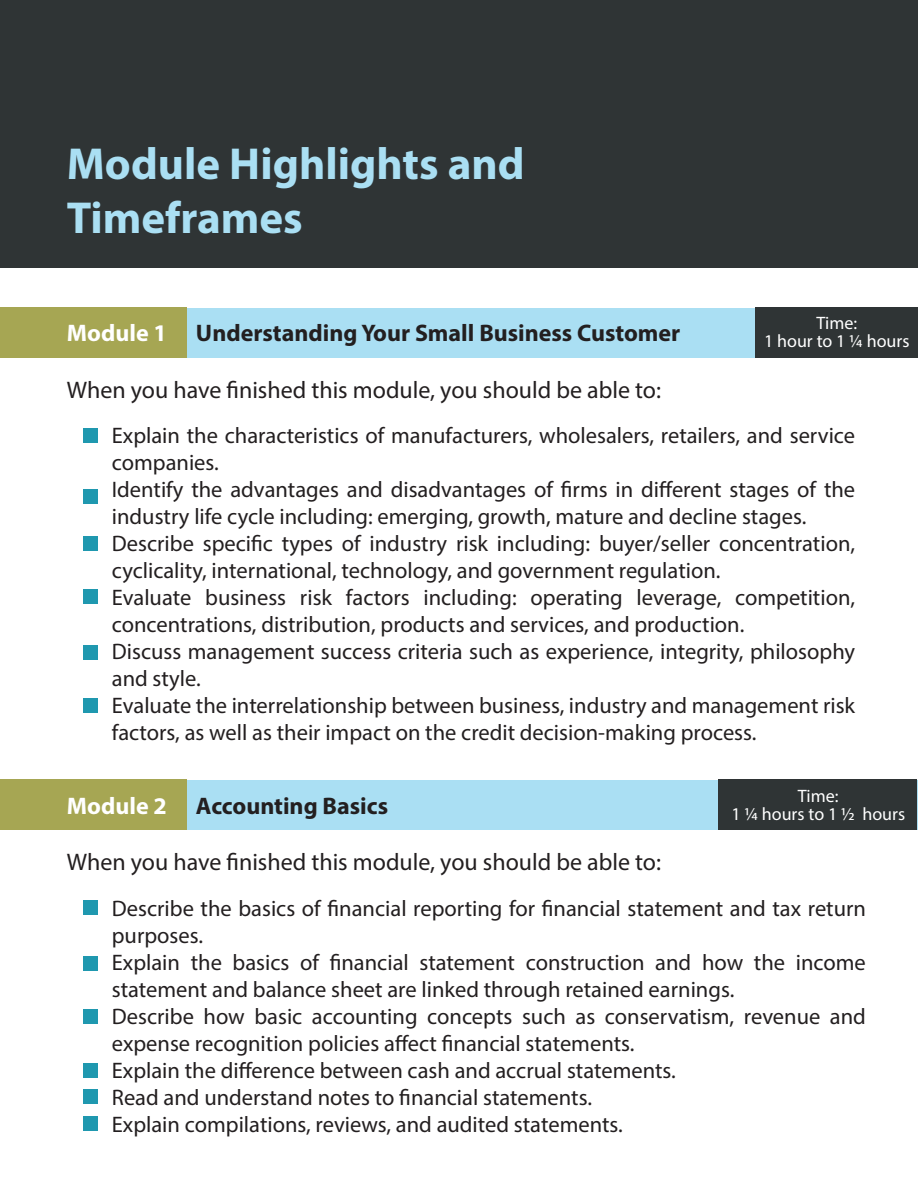
<style>
.page{position:relative;width:918px;height:1188px;background:#fff}
.page>*{position:absolute;margin:0;border:0;box-sizing:border-box;transform-origin:0 0}
.t1{font:700 45px/54px "Myriad Pro";color:#aadff3}
.t2{font:24px "Myriad Pro";color:#231f20}
.t3{font:700 24px "Myriad Pro";color:#231f20}
.t4{font:700 24px "Myriad Pro";color:#fff}
.t5{font:22.5px/27px "Myriad Pro";color:#231f20}
.t6{font:18px "Myriad Pro";color:#fff}
.s1{color:#fff}
</style>
<div class="page">
<div style="left:0;top:308px;width:918px;height:50px;background:#aadff3"></div>
<div style="left:83px;top:428px;width:15px;height:15px;background:#1f98af"></div>
<div style="left:83px;top:489px;width:15px;height:15px;background:#1f98af"></div>
<div style="left:83px;top:536px;width:15px;height:15px;background:#1f98af"></div>
<div style="left:83px;top:589px;width:15px;height:15px;background:#1f98af"></div>
<div style="left:83px;top:645px;width:15px;height:15px;background:#1f98af"></div>
<div style="left:83px;top:698px;width:15px;height:15px;background:#1f98af"></div>
<div style="left:755px;top:307px;width:163px;height:51px;background:#2f3435"></div>
<div style="left:0;top:307px;width:186px;height:51px;background:#a6a653"></div>
<div style="left:0;top:781px;width:918px;height:49px;background:#aadff3"></div>
<div style="left:718px;top:780px;width:198px;height:50px;background:#2f3435"></div>
<div style="left:0;top:780px;width:186px;height:50px;background:#a6a653"></div>
<div style="left:0;top:0;width:918px;height:268px;background:#2f3435"></div>
<div style="left:83px;top:900px;width:15px;height:15px;background:#1f98af"></div>
<div style="left:83px;top:956px;width:15px;height:15px;background:#1f98af"></div>
<div style="left:83px;top:1009px;width:15px;height:15px;background:#1f98af"></div>
<div style="left:83px;top:1063px;width:15px;height:15px;background:#1f98af"></div>
<div style="left:83px;top:1116px;width:15px;height:15px;background:#1f98af"></div>
<div style="left:83px;top:1089px;width:15px;height:15px;background:#1f98af"></div>
<h1 class="t1" style="left:67px;top:136px;width:459px">Module Highlights and<br>Timeframes</h1>
<p class="t6" style="left:817px;top:312px;width:42px">Time:</p>
<p class="t3" style="left:67px;top:318px;width:615px"><span class="s1">Module 1</span> Understanding Your Small Business Customer</p>
<p class="t6" style="left:764px;top:330px;width:147px">1 hour to 1 ¼ hours</p>
<p class="t2" style="left:67px;top:375px;width:596px">When you have finished this module, you should be able to:</p>
<p class="t5" style="left:112px;top:422px;width:745px">Explain the characteristics of manufacturers, wholesalers, retailers, and service companies.<br>Identify the advantages and disadvantages of firms in different stages of the industry life cycle including: emerging, growth, mature and decline stages.<br>Describe specific types of industry risk including: buyer/seller concentration, cyclicality, international, technology, and government regulation.<br>Evaluate business risk factors including: operating leverage, competition, concentrations, distribution, products and services, and production.<br>Discuss management success criteria such as experience, integrity, philosophy and style.<br>Evaluate the interrelationship between business, industry and management risk factors, as well as their impact on the credit decision-making process.</p>
<p class="t6" style="left:798px;top:785px;width:42px">Time:</p>
<p class="t4" style="left:67px;top:790px;width:102px">Module 2</p>
<p class="t6" style="left:731px;top:803px;width:175px">1 ¼ hours to 1 ½ hours</p>
<p class="t3" style="left:196px;top:790px;width:194px">Accounting Basics</p>
<p class="t2" style="left:67px;top:847px;width:596px">When you have finished this module, you should be able to:</p>
<p class="t5" style="left:112px;top:894px;width:756px">Describe the basics of financial reporting for financial statement and tax return purposes.<br>Explain the basics of financial statement construction and how the income statement and balance sheet are linked through retained earnings.<br>Describe how basic accounting concepts such as conservatism, revenue and expense recognition policies affect financial statements.<br>Explain the difference between cash and accrual statements.<br>Read and understand notes to financial statements.<br>Explain compilations, reviews, and audited statements.</p>
</div>
